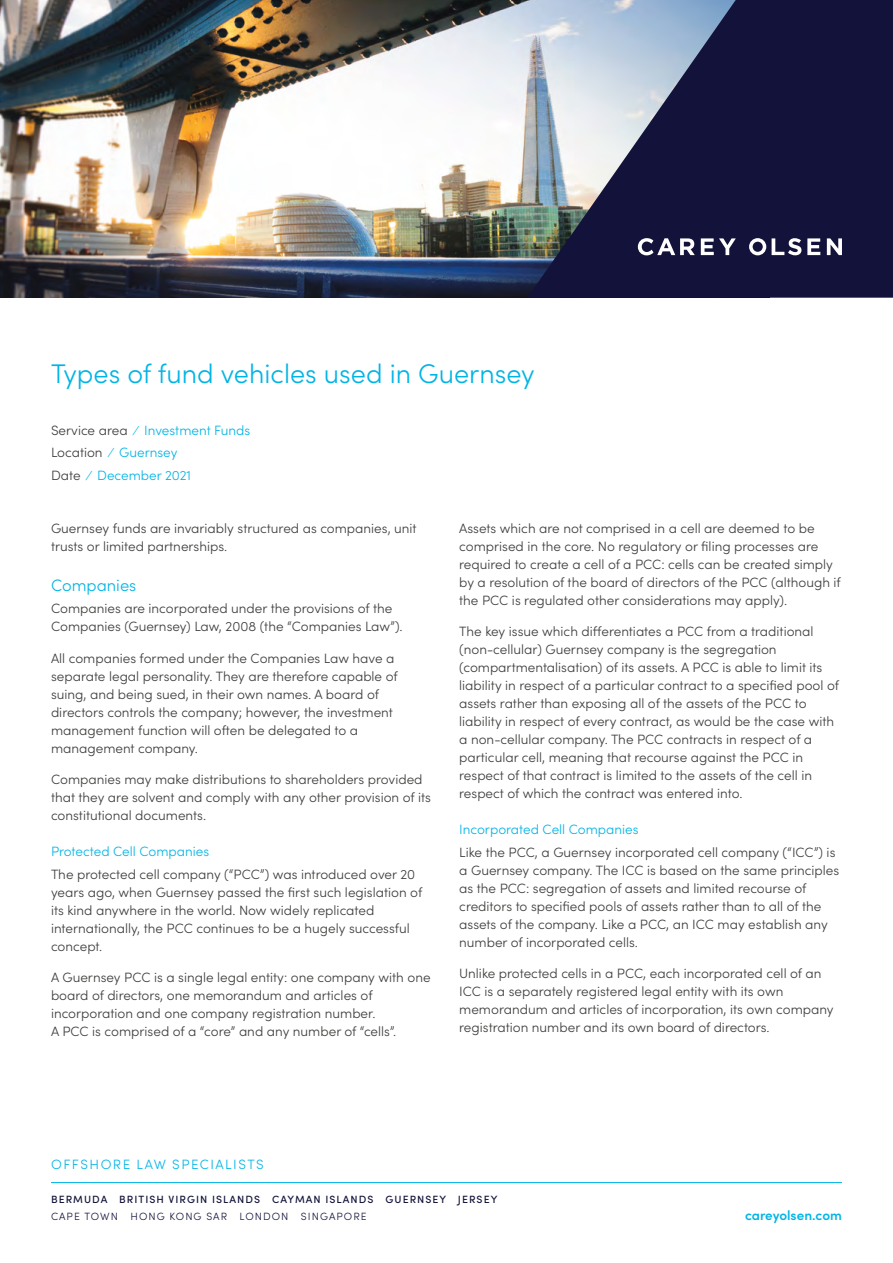
<style>
.page{position:relative;width:893px;height:1263px;background:#fff}
.page>*{position:absolute;margin:0;border:0;box-sizing:border-box;transform-origin:0 0}
.t1{font:300 27px "Sofia Pro";color:#00b4e5}
.t2{font:300 16.5px "Sofia Pro";color:#00b4e5}
.t3{font:300 13.5px/18px "Sofia Pro";color:#3c3c3b}
.t4{font:300 13.5px/22.5px "Sofia Pro";color:#00b4e5}
.t5{font:300 13.5px "Sofia Pro";letter-spacing:.11em;color:#00b4e5}
.t6{font:600 13.5px "Sofia Pro";color:#00b4e5}
.t7{font:500 10.5px "Sofia Pro";letter-spacing:.1em;color:#13123a}
.t8{font:300 10.5px "Sofia Pro";letter-spacing:.1em;color:#13123a}
.s1{color:#3c3c3b}
</style>
<div class="page">
<img style="left:0;top:0;width:527px;height:298px">
<hr style="left:51px;top:1182px;width:791px;height:1px;background:#00b4e5">
<svg style="left:527px;top:0;width:366px;height:298px;fill:#13123a"></svg>
<svg style="left:701px;top:238px;width:35px;height:17px"></svg>
<svg style="left:772px;top:238px;width:29px;height:17px"></svg>
<svg style="left:807px;top:238px;width:13px;height:17px"></svg>
<svg style="left:827px;top:238px;width:15px;height:17px"></svg>
<svg style="left:749px;top:238px;width:17px;height:17px"></svg>
<svg style="left:638px;top:238px;width:57px;height:17px"></svg>
<h1 class="t1" style="left:51px;top:354px;width:485px">Types of fund vehicles used in Guernsey</h1>
<p class="t4" style="left:51px;top:418px;width:201px"><span class="s1">Service area</span> ⁄ Investment Funds<br><span class="s1">Location</span> ⁄ Guernsey<br><span class="s1">Date</span> ⁄ December 2021</p>
<p class="t3" style="left:51px;top:518px;width:367px">Guernsey funds are invariably structured as companies, unit trusts or limited partnerships.</p>
<p class="t2" style="left:51px;top:573px;width:87px">Companies</p>
<p class="t3" style="left:51px;top:598px;width:353px">Companies are incorporated under the provisions of the<br>Companies (Guernsey) Law, 2008 (the “Companies Law”).</p>
<p class="t3" style="left:51px;top:648px;width:348px">All companies formed under the Companies Law have a separate legal personality. They are therefore capable of suing, and being sued, in their own names. A board of directors controls the company; however, the investment management function will often be delegated to a management company.</p>
<p class="t3" style="left:51px;top:769px;width:381px">Companies may make distributions to shareholders provided that they are solvent and comply with any other provision of its constitutional documents.</p>
<p class="t4" style="left:51px;top:839px;width:160px">Protected Cell Companies</p>
<p class="t3" style="left:51px;top:864px;width:373px">The protected cell company (“PCC”) was introduced over 20 years ago, when Guernsey passed the first such legislation of its kind anywhere in the world. Now widely replicated internationally, the PCC continues to be a hugely successful concept.</p>
<p class="t3" style="left:51px;top:967px;width:381px">A Guernsey PCC is a single legal entity: one company with one board of directors, one memorandum and articles of incorporation and one company registration number.<br>A PCC is comprised of a “core” and any number of “cells”.</p>
<p class="t3" style="left:459px;top:518px;width:383px">Assets which are not comprised in a cell are deemed to be comprised in the core. No regulatory or filing processes are required to create a cell of a PCC: cells can be created simply by a resolution of the board of directors of the PCC (although if the PCC is regulated other considerations may apply).</p>
<p class="t3" style="left:459px;top:622px;width:381px">The key issue which differentiates a PCC from a traditional (non-cellular) Guernsey company is the segregation (compartmentalisation) of its assets. A PCC is able to limit its liability in respect of a particular contract to a specified pool of assets rather than exposing all of the assets of the PCC to liability in respect of every contract, as would be the case with a non-cellular company. The PCC contracts in respect of a particular cell, meaning that recourse against the PCC in respect of that contract is limited to the assets of the cell in respect of which the contract was entered into.</p>
<p class="t4" style="left:459px;top:817px;width:181px">Incorporated Cell Companies</p>
<p class="t3" style="left:459px;top:842px;width:381px">Like the PCC, a Guernsey incorporated cell company (“ICC”) is a Guernsey company. The ICC is based on the same principles as the PCC: segregation of assets and limited recourse of creditors to specified pools of assets rather than to all of the assets of the company. Like a PCC, an ICC may establish any number of incorporated cells.</p>
<p class="t3" style="left:459px;top:964px;width:376px">Unlike protected cells in a PCC, each incorporated cell of an ICC is a separately registered legal entity with its own memorandum and articles of incorporation, its own company registration number and its own board of directors.</p>
<p class="t5" style="left:51px;top:1155px;width:214px">OFFSHORE LAW SPECIALISTS</p>
<p class="t7" style="left:51px;top:1191px;width:448px">BERMUDA BRITISH VIRGIN ISLANDS CAYMAN ISLANDS GUERNSEY JERSEY</p>
<p class="t8" style="left:51px;top:1209px;width:317px">CAPE TOWN HONG KONG SAR LONDON SINGAPORE</p>
<p class="t6" style="left:745px;top:1205px;width:98px">careyolsen.com</p>
</div>
